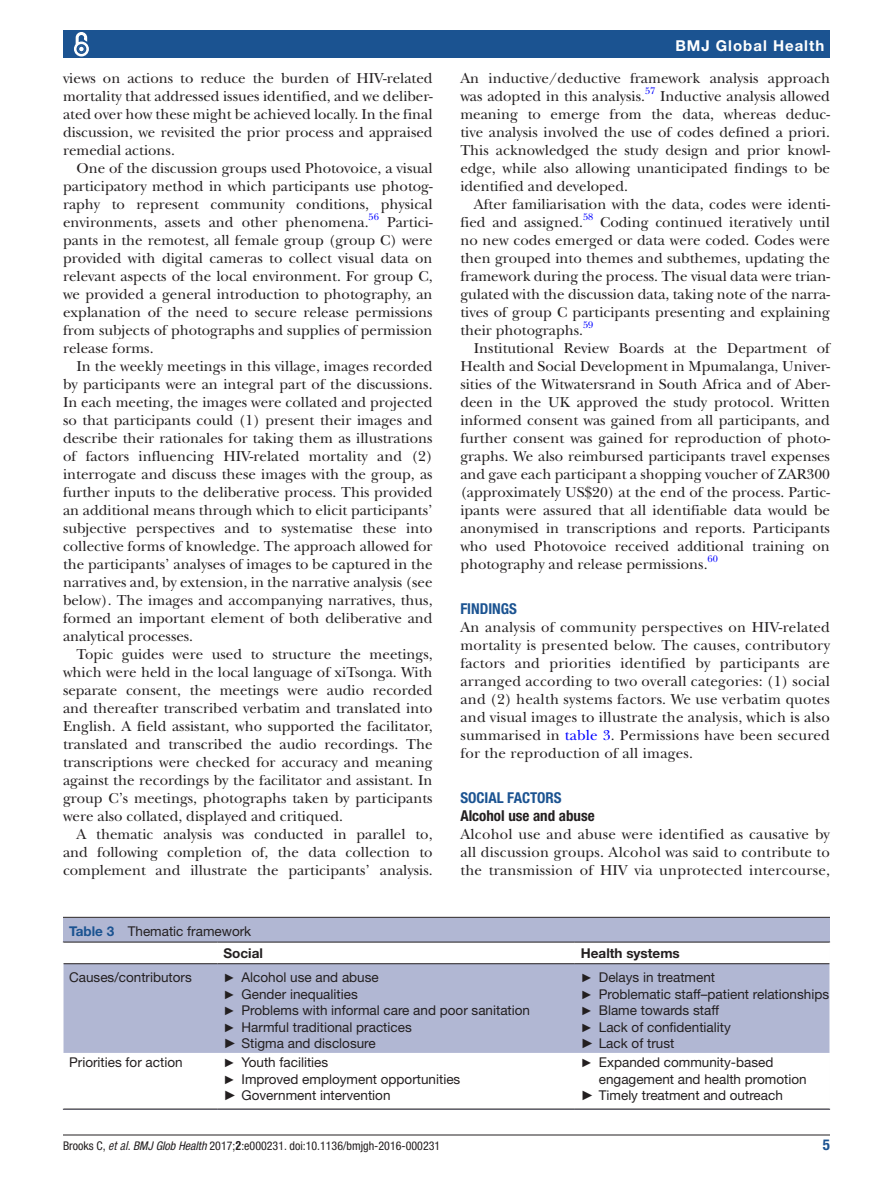
<style>
.page{position:relative;width:893px;height:1191px;background:#fff}
.page>*{position:absolute;margin:0;border:0;box-sizing:border-box;transform-origin:0 0}
.t1{font:15px/18px "New Baskerville";color:#231f20;text-align:justify}
.t2{font:700 condensed 15px "Helvetica Neue LT Std";color:#1b5391}
.t3{font:700 condensed 15px "Helvetica Neue LT Std";color:#231f20}
.t4{font:700 15px "Helvetica Neue LT Std";letter-spacing:.065em;color:#fff}
.t5{font:13.5px/16.5px "Helvetica Neue LT Std";color:#231f20}
.t6{font:700 13.5px "Helvetica Neue LT Std";color:#231f20}
.t7{font:condensed 12px "Helvetica Neue LT Std";color:#231f20}
.t8{font:9.9px "New Baskerville";color:#00f}
.s1{font-weight:700;color:#1b5391}
.s2{font-weight:700}
.s3{color:#00f}
.s4{font-family:"Arial";font-size:12px}
.s5{font-family:"Arial"}
.s6{font-family:"Helvetica LT Std";font-style:italic}
.s7{font-style:italic}
.s8{font-family:"Helvetica LT Std";font-weight:700}
</style>
<div class="page">
<hr style="left:63px;top:1134px;width:767px;height:1px;background:#231f20">
<div style="left:63px;top:31px;width:767px;height:27px;background:#1b5391"></div>
<svg style="left:74px;top:32px;width:15px;height:25px"></svg>
<div style="left:78px;top:45px;width:7px;height:8px;border:1px solid #1b5391;border-radius:50%"></div>
<div style="left:63px;top:917px;width:767px;height:192px;background:#b1b7d3"></div>
<hr style="left:63px;top:917px;width:767px;height:1px;background:#231f20">
<svg style="left:64px;top:942px;width:766px;height:166px"></svg>
<hr style="left:63px;top:941px;width:155px;height:1px;background:#231f20">
<hr style="left:63px;top:963px;width:155px;height:1px;background:#231f20">
<hr style="left:218px;top:941px;width:357px;height:1px;background:#231f20">
<hr style="left:218px;top:963px;width:357px;height:1px;background:#231f20">
<hr style="left:575px;top:941px;width:255px;height:1px;background:#231f20">
<hr style="left:575px;top:963px;width:255px;height:1px;background:#231f20">
<hr style="left:63px;top:1108px;width:155px;height:1px;background:#231f20">
<hr style="left:218px;top:1108px;width:357px;height:1px;background:#231f20">
<hr style="left:575px;top:1108px;width:255px;height:1px;background:#231f20">
<svg style="left:63px;top:942px;width:1px;height:21px"></svg>
<hr style="left:63px;top:963px;width:1px;height:90px;background:#fff">
<hr style="left:63px;top:1053px;width:1px;height:55px;background:#fff">
<p class="t1" style="left:63px;top:69px;width:371px">views on actions to reduce the burden of HIV-related mortality that addressed issues identified, and we deliber&shy;ated over how these might be achieved locally. In the final discussion, we revisited the prior process and appraised remedial actions.</p>
<p class="t1" style="left:63px;top:159px;width:371px;text-indent:14px">One of the discussion groups used Photovoice, a visual participatory method in which participants use photog&shy;raphy to represent community conditions, physical environments, assets and other phenomena.</p>
<p class="t8" style="left:369px;top:211px;width:12px">56</p>
<p class="t1" style="left:63px;top:213px;width:371px;text-indent:324px">Partici&shy;pants in the remotest, all female group (group C) were provided with digital cameras to collect visual data on relevant aspects of the local environment. For group C, we provided a general introduction to photography, an explanation of the need to secure release permissions from subjects of photographs and supplies of permission release forms.</p>
<p class="t1" style="left:63px;top:357px;width:371px;text-indent:14px">In the weekly meetings in this village, images recorded by participants were an integral part of the discussions.<br>In each meeting, the images were collated and projected so that participants could (1) present their images and describe their rationales for taking them as illustrations of factors influencing HIV-related mortality and (2) interrogate and discuss these images with the group, as further inputs to the deliberative process. This provided an additional means through which to elicit participants’ subjective perspectives and to systematise these into collective forms of knowledge. The approach allowed for the participants’ analyses of images to be captured in the narratives and, by extension, in the narrative analysis (see below). The images and accompanying narratives, thus, formed an important element of both deliberative and analytical processes.</p>
<p class="t1" style="left:63px;top:645px;width:371px;text-indent:14px">Topic guides were used to structure the meetings, which were held in the local language of xiTsonga. With separate consent, the meetings were audio recorded and thereafter transcribed verbatim and translated into English. A field assistant, who supported the facilitator, translated and transcribed the audio recordings. The transcriptions were checked for accuracy and meaning against the recordings by the facilitator and assistant. In group C’s meetings, photographs taken by participants were also collated, displayed and critiqued.</p>
<p class="t1" style="left:63px;top:825px;width:371px;text-indent:14px">A thematic analysis was conducted in parallel to, and following completion of, the data collection to complement and illustrate the participants’ analysis.</p>
<p class="t5" style="left:224px;top:919px;width:41px;line-height:22px;text-indent:-155px"><span class="s1">Table 3</span> Thematic framework<br><span class="s2">Social</span></p>
<p class="t4" style="left:675px;top:36px;width:150px">BMJ Global Health</p>
<p class="t1" style="left:460px;top:69px;width:371px">An inductive/deductive framework analysis approach was adopted in this analysis.</p>
<p class="t8" style="left:645px;top:85px;width:12px">57</p>
<p class="t1" style="left:460px;top:87px;width:371px;text-indent:200px">Inductive analysis allowed meaning to emerge from the data, whereas deduc&shy;tive analysis involved the use of codes defined a priori.<br>This acknowledged the study design and prior knowl&shy;edge, while also allowing unanticipated findings to be identified and developed.</p>
<p class="t1" style="left:460px;top:195px;width:371px;text-indent:14px">After familiarisation with the data, codes were identi&shy;fied and assigned.</p>
<p class="t8" style="left:583px;top:211px;width:12px">58</p>
<p class="t1" style="left:460px;top:213px;width:371px;text-indent:140px">Coding continued iteratively until no new codes emerged or data were coded. Codes were then grouped into themes and subthemes, updating the framework during the process. The visual data were trian&shy;gulated with the discussion data, taking note of the narra&shy;tives of group C participants presenting and explaining their photographs.</p>
<p class="t8" style="left:583px;top:319px;width:12px">59</p>
<p class="t1" style="left:460px;top:339px;width:371px;text-indent:14px">Institutional Review Boards at the Department of Health and Social Development in Mpumalanga, Univer&shy;sities of the Witwatersrand in South Africa and of Aber&shy;deen in the UK approved the study protocol. Written informed consent was gained from all participants, and further consent was gained for reproduction of photo&shy;graphs. We also reimbursed participants travel expenses and gave each participant a shopping voucher of ZAR300 (approximately US$20) at the end of the process. Partic&shy;ipants were assured that all identifiable data would be anonymised in transcriptions and reports. Participants who used Photovoice received additional training on photography and release permissions.<sup>60</sup></p>
<p class="t2" style="left:460px;top:600px;width:58px">Findings</p>
<p class="t1" style="left:460px;top:618px;width:371px">An analysis of community perspectives on HIV-related mortality is presented below. The causes, contributory factors and priorities identified by participants are arranged according to two overall categories: (1) social and (2) health systems factors. We use verbatim quotes and visual images to illustrate the analysis, which is also summarised in <span class="s3">table 3</span>. Permissions have been secured for the reproduction of all images.</p>
<p class="t2" style="left:460px;top:789px;width:103px">Social factors</p>
<p class="t3" style="left:460px;top:807px;width:136px">Alcohol use and abuse</p>
<p class="t1" style="left:460px;top:825px;width:371px">Alcohol use and abuse were identified as causative by all discussion groups. Alcohol was said to contribute to the transmission of HIV via unprotected intercourse,</p>
<p class="t6" style="left:581px;top:944px;width:100px">Health systems</p>
<p class="t5" style="left:69px;top:969px;width:124px">Causes/contributors</p>
<p class="t5" style="left:223px;top:969px;width:308px"><span class="s4">►</span> Alcohol use and abuse<br><span class="s4">►</span> Gender inequalities<br><span class="s4">►</span> Problems with informal care and poor sanitation <span class="s4">►</span> Harmful traditional practices<br><span class="s5">►</span> Stigma and disclosure</p>
<p class="t5" style="left:581px;top:969px;width:250px"><span class="s4">►</span> Delays in treatment<br><span class="s4">►</span> Problematic staff–patient relationships <span class="s4">►</span> Blame towards staff<br><span class="s4">►</span> Lack of confidentiality<br><span class="s5">►</span> Lack of trust</p>
<p class="t5" style="left:69px;top:1053px;width:115px">Priorities for action</p>
<p class="t5" style="left:223px;top:1053px;width:238px"><span class="s4">►</span> Youth facilities<br><span class="s4">►</span> Improved employment opportunities <span class="s5">►</span> Government intervention</p>
<p class="t5" style="left:581px;top:1053px;width:194px"><span class="s4">►</span> Expanded community-based</p>
<p class="t5" style="left:599px;top:1070px;width:209px">engagement and health promotion</p>
<p class="t5" style="left:581px;top:1086px;width:204px"><span class="s5">►</span> Timely treatment and outreach</p>
<p class="t7" style="left:63px;top:1138px;width:379px">Brooks C, <span class="s6">et al</span>. <span class="s7">BMJ Glob Health</span> 2017;<span class="s8">2</span>:e000231. doi:10.1136/bmjgh-2016-000231</p>
<p class="t2" style="left:823px;top:1135px;width:9px">5</p>
</div>
